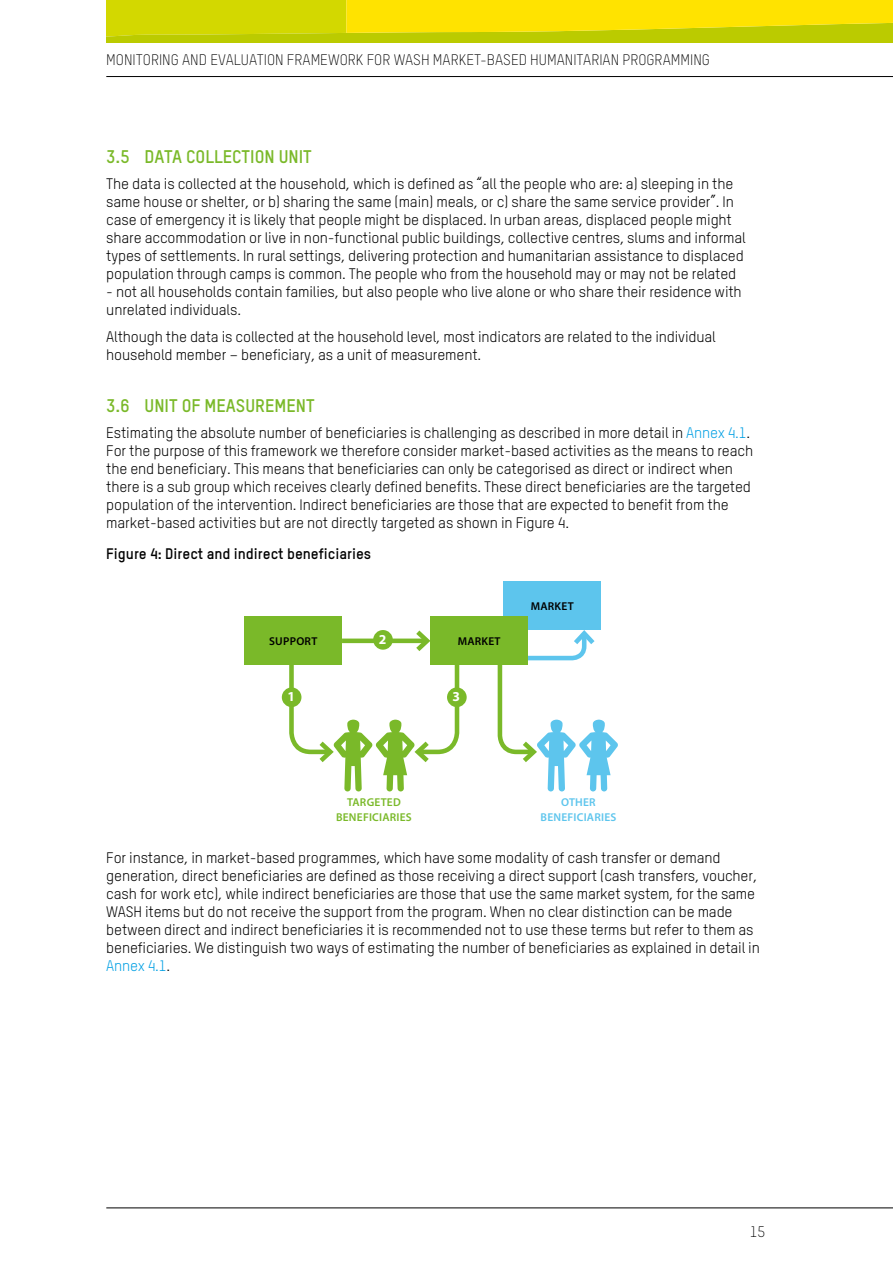
<style>
.page{position:relative;width:893px;height:1263px;background:#fff}
.page>*{position:absolute;margin:0;border:0;box-sizing:border-box;transform-origin:0 0}
.t1{font:700 18px "Oxfam TSTARPRO";color:#7ab929}
.t2{font:15px/18px "Oxfam TSTARPRO";letter-spacing:-.01em;color:#000}
.t3{font:300 15px "Oxfam TSTARPRO";color:#000}
.t4{font:700 15px "Oxfam TSTARPRO";color:#000}
.t5{font:700 13.65px "Myriad Pro";color:#fff}
.t6{font:600 11.4px/14.9px "Myriad Pro";letter-spacing:.02em;color:#7ab929;text-align:center}
.t7{font:600 11.4px "Myriad Pro";letter-spacing:.02em;color:#000}
.t8{font:600 11.4px/14.9px "Myriad Pro";letter-spacing:.02em;color:#5dc5ed;text-align:center}
.s1{color:#009fe3}
</style>
<div class="page">
<svg style="left:106px;top:0;width:787px;height:43px;background:#e0d901"></svg>
<hr style="left:106px;top:1207px;width:787px;height:1px;background:#000">
<hr style="left:106px;top:76px;width:787px;height:1px;background:#000">
<div style="left:503px;top:581px;width:98px;height:49px;background:#5dc5ed"></div>
<div style="left:244px;top:616px;width:98px;height:49px;background:#7ab929"></div>
<div style="left:430px;top:616px;width:98px;height:49px;background:#7ab929"></div>
<svg style="left:447px;top:687px;width:20px;height:20px"></svg>
<div style="left:282px;top:687px;width:19px;height:20px;background:#7ab929;border-radius:50%"></div>
<svg style="left:287px;top:630px;width:175px;height:161px"></svg>
<svg style="left:497px;top:630px;width:121px;height:161px"></svg>
<p class="t3" style="left:106px;top:51px;width:605px">MONITORING AND EVALUATION FRAMEWORK FOR WASH MARKET-BASED HUMANITARIAN PROGRAMMING</p>
<p class="t1" style="left:106px;top:145px;width:207px">3.5 DATA COLLECTION UNIT</p>
<p class="t2" style="left:106px;top:175px;width:641px">The data is collected at the household, which is defined as “all the people who are: a) sleeping in the same house or shelter, or b) sharing the same (main) meals, or c) share the same service provider”. In case of emergency it is likely that people might be displaced. In urban areas, displaced people might share accommodation or live in non-functional public buildings, collective centres, slums and informal types of settlements. In rural settings, delivering protection and humanitarian assistance to displaced population through camps is common. The people who from the household may or may not be related</p>
<p class="t2" style="left:106px;top:283px;width:637px">- not all households contain families, but also people who live alone or who share their residence with unrelated individuals.</p>
<p class="t2" style="left:106px;top:327px;width:611px">Although the data is collected at the household level, most indicators are related to the individual household member – beneficiary, as a unit of measurement.</p>
<p class="t1" style="left:106px;top:394px;width:210px">3.6 UNIT OF MEASUREMENT</p>
<p class="t2" style="left:106px;top:424px;width:648px">Estimating the absolute number of beneficiaries is challenging as described in more detail in <span class="s1">Annex 4.1</span>.<br>For the purpose of this framework we therefore consider market-based activities as the means to reach the end beneficiary. This means that beneficiaries can only be categorised as direct or indirect when there is a sub group which receives clearly defined benefits. These direct beneficiaries are the targeted population of the intervention. Indirect beneficiaries are those that are expected to benefit from the market-based activities but are not directly targeted as shown in Figure 4.</p>
<p class="t4" style="left:106px;top:544px;width:266px">Figure 4: Direct and indirect beneficiaries</p>
<p class="t7" style="left:531px;top:599px;width:44px">MARKET</p>
<p class="t7" style="left:269px;top:634px;width:50px">SUPPORT</p>
<p class="t5" style="left:379px;top:630px;width:9px">2</p>
<p class="t7" style="left:458px;top:634px;width:44px">MARKET</p>
<p class="t5" style="left:287px;top:688px;width:9px">1</p>
<p class="t5" style="left:453px;top:688px;width:9px">3</p>
<p class="t6" style="left:336px;top:795px;width:77px">TARGETED<br>BENEFICIARIES</p>
<p class="t8" style="left:541px;top:795px;width:77px">OTHER<br>BENEFICIARIES</p>
<p class="t2" style="left:106px;top:848px;width:655px">For instance, in market-based programmes, which have some modality of cash transfer or demand generation, direct beneficiaries are defined as those receiving a direct support (cash transfers, voucher, cash for work etc), while indirect beneficiaries are those that use the same market system, for the same WASH items but do not receive the support from the program. When no clear distinction can be made between direct and indirect beneficiaries it is recommended not to use these terms but refer to them as beneficiaries. We distinguish two ways of estimating the number of beneficiaries as explained in detail in <span class="s1">Annex 4.1</span>.</p>
<p class="t3" style="left:750px;top:1222px;width:17px">15</p>
</div>
